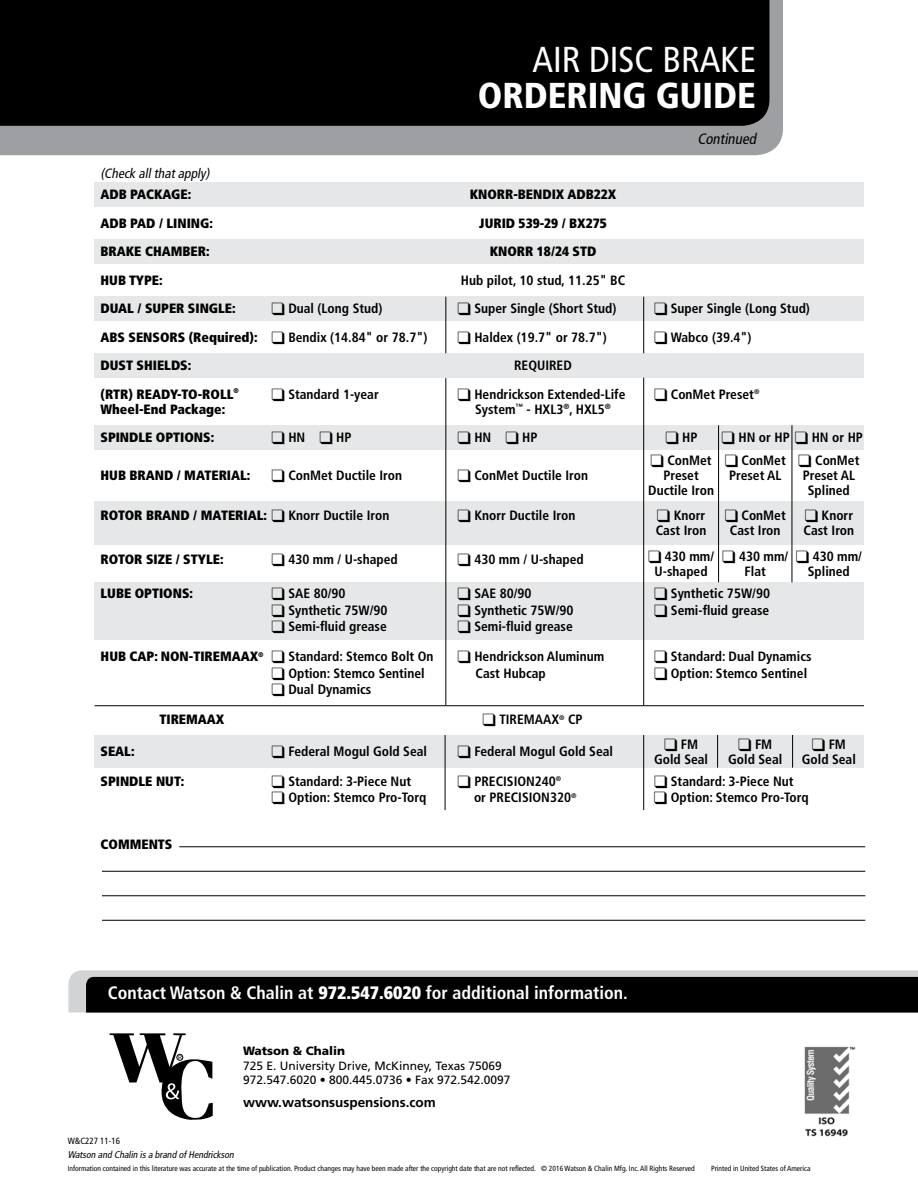
<style>
.page{position:relative;width:918px;height:1188px;background:#fff}
.page>*{position:absolute;margin:0;border:0;box-sizing:border-box;transform-origin:0 0}
.t1{font:900 condensed 36px "Frutiger LT Std";color:#fff}
.t2{font:condensed 36px "Frutiger LT Std";color:#fff}
.t3{font:700 condensed 18px "Frutiger LT Std";color:#fff}
.t4{font:italic condensed 15px "Frutiger LT Std";color:#000}
.t5{font:700 condensed 13.5px/15px "Frutiger LT Std";color:#000;text-align:center}
.t6{font:900 condensed 13.5px "Frutiger LT Std";color:#000}
.t7{font:700 13.5px "Frutiger LT Std";color:#000}
.t8{font:italic condensed 13.5px "Frutiger LT Std";color:#000}
.t9{font:12px/14.4px "Frutiger LT Std";color:#000}
.t10{font:900 12px "Frutiger LT Std";color:#000}
.t11{font:italic condensed 9.75px "Frutiger LT Std";color:#000}
.t12{font:condensed 9px "Frutiger LT Std";color:#000}
.t13{font:condensed 7.5px "Frutiger LT Std";color:#000}
.s1{font-weight:700}
.s2{font-weight:900}
</style>
<div class="page">
<img style="left:804px;top:1046px;width:52px;height:91px">
<svg style="left:68px;top:970px;width:850px;height:43px;background:#282828"></svg>
<svg style="left:110px;top:1033px;width:103px;height:87px"></svg>
<div style="left:0;top:0;width:783px;height:155px;background:#9d9fa2"></div>
<div style="left:0;top:0;width:770px;height:126px;background:#000"></div>
<div style="left:94px;top:735px;width:770px;height:33px;background:#e6e7e8"></div>
<div style="left:94px;top:582px;width:770px;height:57px;background:#e6e7e8"></div>
<div style="left:94px;top:502px;width:770px;height:43px;background:#e6e7e8"></div>
<div style="left:94px;top:425px;width:770px;height:25px;background:#e6e7e8"></div>
<div style="left:94px;top:353px;width:770px;height:25px;background:#e6e7e8"></div>
<div style="left:94px;top:296px;width:770px;height:25px;background:#e6e7e8"></div>
<div style="left:94px;top:239px;width:770px;height:25px;background:#e6e7e8"></div>
<div style="left:94px;top:182px;width:770px;height:25px;background:#e6e7e8"></div>
<hr style="left:445px;top:297px;width:1px;height:56px;background:#000">
<hr style="left:445px;top:378px;width:1px;height:327px;background:#000">
<hr style="left:643px;top:297px;width:1px;height:56px;background:#000">
<hr style="left:643px;top:378px;width:1px;height:327px;background:#000">
<hr style="left:718px;top:425px;width:1px;height:157px;background:#000">
<hr style="left:792px;top:425px;width:1px;height:157px;background:#000">
<hr style="left:643px;top:735px;width:1px;height:75px;background:#000">
<hr style="left:717px;top:735px;width:1px;height:33px;background:#000">
<hr style="left:792px;top:735px;width:1px;height:33px;background:#000">
<hr style="left:445px;top:735px;width:1px;height:75px;background:#000">
<hr style="left:94px;top:705px;width:770px;height:1px;background:#000">
<hr style="left:179px;top:846px;width:686px;height:1px;background:#000">
<hr style="left:102px;top:871px;width:763px;height:1px;background:#000">
<hr style="left:102px;top:895px;width:763px;height:1px;background:#000">
<hr style="left:102px;top:920px;width:763px;height:1px;background:#000">
<h1 class="t2" style="left:533px;top:38px;width:225px">AIR DISC BRAKE</h1>
<h1 class="t1" style="left:478px;top:73px;width:280px">ORDERING GUIDE</h1>
<p class="t4" style="left:697px;top:130px;width:63px">Continued</p>
<p class="t8" style="left:101px;top:166px;width:113px">(Check allthatapply)</p>
<p class="t6" style="left:101px;top:186px;width:92px">ADB PACKAGE:</p>
<p class="t6" style="left:470px;top:186px;width:148px">KNORR-BENDIX ADB22X</p>
<p class="t6" style="left:101px;top:215px;width:114px">ADB PAD / LINING:</p>
<p class="t6" style="left:479px;top:215px;width:129px">JURID 539-29 / BX275</p>
<p class="t6" style="left:101px;top:243px;width:111px">BRAKE CHAMBER:</p>
<p class="t6" style="left:490px;top:243px;width:108px">KNORR 18/24 STD</p>
<p class="t6" style="left:101px;top:272px;width:64px">HUB TYPE:</p>
<p class="t5" style="left:461px;top:272px;width:166px">Hub pilot, 10 stud, 11.25" BC</p>
<p class="t6" style="left:101px;top:300px;width:137px">DUAL / SUPER SINGLE:</p>
<p class="t5" style="left:272px;top:301px;width:112px">❑ Dual (Long Stud)</p>
<p class="t5" style="left:458px;top:301px;width:160px">❑ Super Single (Short Stud)</p>
<p class="t5" style="left:654px;top:301px;width:157px">❑ Super Single (Long Stud)</p>
<p class="t6" style="left:101px;top:329px;width:328px">ABS SENSORS (Required): ❑ <span class="s1">Bendix (14.84" or 78.7")</span></p>
<p class="t5" style="left:458px;top:329px;width:151px">❑ Haldex (19.7" or 78.7")</p>
<p class="t5" style="left:654px;top:329px;width:99px">❑ Wabco (39.4")</p>
<p class="t6" style="left:101px;top:357px;width:92px">DUST SHIELDS:</p>
<p class="t5" style="left:514px;top:358px;width:59px">REQUIRED</p>
<p class="t6" style="left:101px;top:386px;width:140px">(RTR) READY-TO-ROLL<sup>®</sup></p>
<p class="t5" style="left:272px;top:386px;width:109px">❑ Standard 1-year</p>
<p class="t5" style="left:458px;top:386px;width:169px">❑ Hendrickson Extended-Life</p>
<p class="t5" style="left:654px;top:386px;width:107px">❑ ConMet Preset<sup>®</sup></p>
<p class="t6" style="left:101px;top:401px;width:126px">Wheel-End Package:</p>
<p class="t5" style="left:475px;top:401px;width:137px">System<sup>™</sup> - HXL3<sup>®</sup>, HXL5<sup>®</sup></p>
<p class="t6" style="left:101px;top:429px;width:115px">SPINDLE OPTIONS:</p>
<p class="t5" style="left:272px;top:430px;width:82px">❑ HN ❑ HP</p>
<p class="t5" style="left:458px;top:430px;width:82px">❑ HN ❑ HP</p>
<p class="t6" style="left:101px;top:467px;width:151px">HUB BRAND / MATERIAL:</p>
<p class="t5" style="left:272px;top:467px;width:132px">❑ ConMet Ductile Iron</p>
<p class="t5" style="left:458px;top:467px;width:132px">❑ ConMet Ductile Iron</p>
<p class="t6" style="left:101px;top:507px;width:290px">ROTOR BRAND / MATERIAL: ❑ <span class="s1">Knorr Ductile Iron</span></p>
<p class="t5" style="left:458px;top:508px;width:119px">❑ Knorr Ductile Iron</p>
<p class="t6" style="left:101px;top:551px;width:124px">ROTOR SIZE / STYLE:</p>
<p class="t5" style="left:272px;top:551px;width:128px">❑ 430 mm / U-shaped</p>
<p class="t5" style="left:458px;top:551px;width:128px">❑ 430 mm / U-shaped</p>
<p class="t6" style="left:101px;top:585px;width:94px">LUBE OPTIONS:</p>
<p class="t5" style="left:272px;top:586px;width:75px">❑ SAE 80/90</p>
<p class="t5" style="left:458px;top:586px;width:75px">❑ SAE 80/90</p>
<p class="t5" style="left:654px;top:586px;width:117px">❑ Synthetic 75W/90</p>
<p class="t5" style="left:272px;top:602px;width:117px">❑ Synthetic 75W/90</p>
<p class="t5" style="left:458px;top:602px;width:117px">❑ Synthetic 75W/90</p>
<p class="t5" style="left:654px;top:602px;width:117px">❑ Semi-fluid grease</p>
<p class="t5" style="left:272px;top:619px;width:117px">❑ Semi-fluid grease</p>
<p class="t5" style="left:458px;top:619px;width:117px">❑ Semi-fluid grease</p>
<p class="t5" style="left:101px;top:649px;width:334px"><span class="s2">HUB CAP: NON-TIREMAAX</span><sup>®</sup> ❑ Standard: Stemco Bolt On</p>
<p class="t5" style="left:458px;top:649px;width:148px">❑ Hendrickson Aluminum</p>
<p class="t5" style="left:654px;top:649px;width:159px">❑ Standard: Dual Dynamics</p>
<p class="t5" style="left:272px;top:665px;width:155px">❑ Option: Stemco Sentinel</p>
<p class="t5" style="left:476px;top:665px;width:72px">Cast Hubcap</p>
<p class="t5" style="left:654px;top:665px;width:155px">❑ Option: Stemco Sentinel</p>
<p class="t5" style="left:272px;top:682px;width:101px">❑ Dual Dynamics</p>
<p class="t6" style="left:159px;top:711px;width:66px">TIREMAAX</p>
<p class="t5" style="left:482px;top:712px;width:102px">❑ TIREMAAX<sup>®</sup> CP</p>
<p class="t6" style="left:101px;top:743px;width:36px">SEAL:</p>
<p class="t5" style="left:272px;top:743px;width:157px">❑ Federal Mogul Gold Seal</p>
<p class="t5" style="left:458px;top:743px;width:157px">❑ Federal Mogul Gold Seal</p>
<p class="t6" style="left:101px;top:773px;width:85px">SPINDLE NUT:</p>
<p class="t5" style="left:272px;top:773px;width:141px">❑ Standard: 3-Piece Nut</p>
<p class="t5" style="left:458px;top:773px;width:105px">❑ PRECISION240<sup>®</sup></p>
<p class="t5" style="left:654px;top:773px;width:141px">❑ Standard: 3-Piece Nut</p>
<p class="t5" style="left:272px;top:790px;width:156px">❑ Option: Stemco Pro-Torq</p>
<p class="t5" style="left:474px;top:790px;width:104px">or PRECISION320<sup>®</sup></p>
<p class="t5" style="left:654px;top:790px;width:156px">❑ Option: Stemco Pro-Torq</p>
<p class="t6" style="left:100px;top:836px;width:73px">COMMENTS</p>
<p class="t5" style="left:665px;top:430px;width:34px">❑ HP</p>
<p class="t5" style="left:722px;top:430px;width:143px">❑ HN or HP ❑ HN or HP</p>
<p class="t5" style="left:648px;top:453px;width:67px">❑ ConMet<br>Preset<br>Ductile Iron</p>
<p class="t5" style="left:656px;top:508px;width:52px;text-align:left">❑ Knorr<br>Cast Iron</p>
<p class="t5" style="left:648px;top:548px;width:68px">❑ 430 mm/<br>U-shaped</p>
<p class="t5" style="left:798px;top:453px;width:63px">❑ ConMet<br>Preset AL<br>Splined</p>
<p class="t5" style="left:804px;top:508px;width:52px;text-align:left">❑ Knorr<br>Cast Iron</p>
<p class="t5" style="left:796px;top:548px;width:68px">❑ 430 mm/<br>Splined</p>
<p class="t5" style="left:725px;top:453px;width:63px">❑ ConMet<br>Preset AL</p>
<p class="t5" style="left:725px;top:508px;width:63px">❑ ConMet<br>Cast Iron</p>
<p class="t5" style="left:722px;top:548px;width:68px">❑ 430 mm/<br>Flat</p>
<p class="t5" style="left:802px;top:737px;width:56px">❑ FM<br>Gold Seal</p>
<p class="t5" style="left:728px;top:737px;width:56px">❑ FM<br>Gold Seal</p>
<p class="t5" style="left:654px;top:737px;width:56px">❑ FM<br>Gold Seal</p>
<h2 class="t3" style="left:108px;top:982px;width:522px">Contact Watson &amp; Chalin at <span class="s2">972.547.6020</span> for additional information.</h2>
<p class="t10" style="left:243px;top:1044px;width:104px">Watson &amp; Chalin</p>
<p class="t9" style="left:243px;top:1058px;width:269px">725 E. University Drive, McKinney, Texas 75069<br>972.547.6020 • 800.445.0736 • Fax 972.542.0097</p>
<p class="t7" style="left:243px;top:1094px;width:194px">www.watsonsuspensions.com</p>
<p class="t12" style="left:68px;top:1136px;width:54px">W&amp;C227 11-16</p>
<p class="t11" style="left:68px;top:1149px;width:170px">Watson and Chalin isa brand ofHendrickson</p>
<p class="t13" style="left:68px;top:1164px;width:629px">Information contained in this literature was accurate at the time of publication. Product changes may have been made after the copyright date that are not reflected. © 2016 Watson &amp; Chalin Mfg. Inc. All Rights Reserved</p>
<p class="t13" style="left:711px;top:1164px;width:101px">Printed in United States of America</p>
</div>
